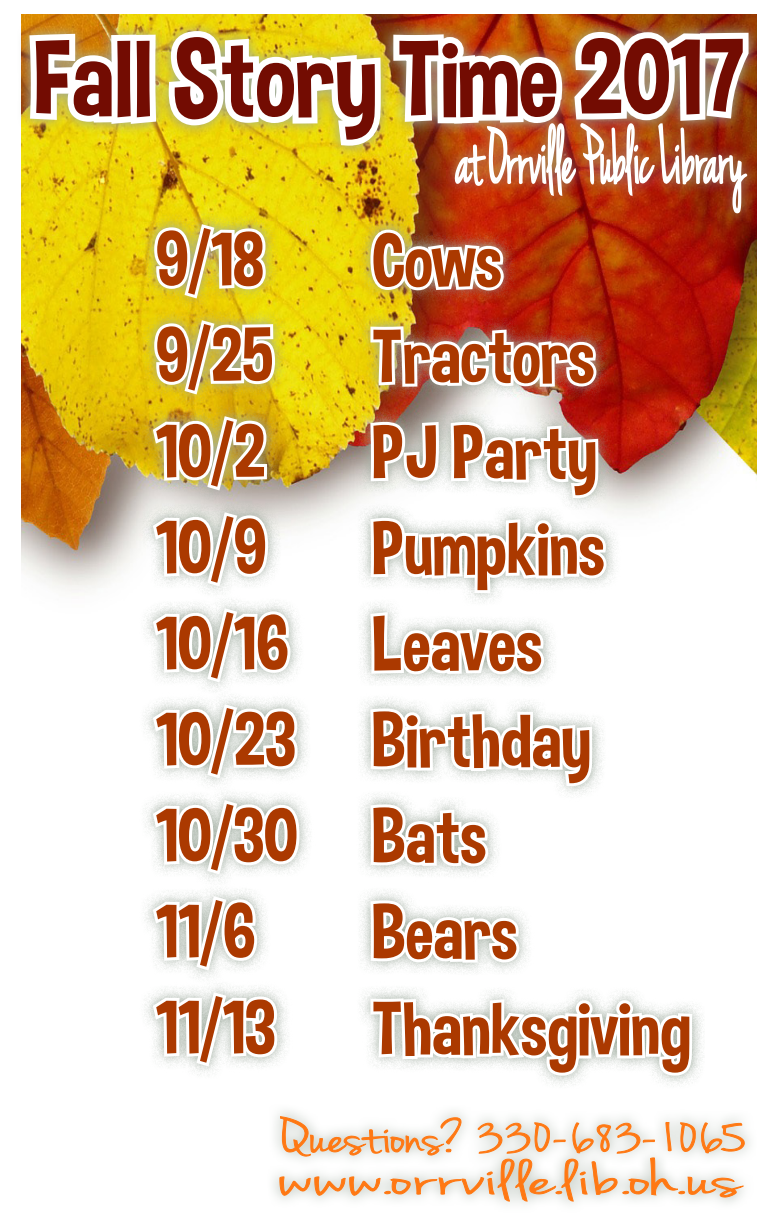
<style>
.page{position:relative;width:774px;height:1224px;background:#fff}
.page>*{position:absolute;margin:0;border:0;box-sizing:border-box;transform-origin:0 0}
.t1{font:108px "Dimbo";color:#730c02}
.t2{font:76px "Dimbo";color:#ab3900}
.t3{font:50px "Jenna Sue";color:#ff7813;scale:1.38 1}
.t4{font:50px "Jenna Sue";letter-spacing:.02em;color:#ff7813;scale:2 1}
</style>
<div class="page">
<img style="left:23px;top:14px;width:732px;height:1190px">
<p class="t1" style="left:33px;top:14px;width:714px">Fall Story Time 2017</p>
<p class="t2" style="left:156px;top:215px;width:109px">9/18</p>
<p class="t2" style="left:372px;top:215px;width:132px">Cows</p>
<p class="t2" style="left:156px;top:311px;width:119px">9/25</p>
<p class="t2" style="left:372px;top:311px;width:225px">Tractors</p>
<p class="t2" style="left:156px;top:407px;width:111px">10/2</p>
<p class="t2" style="left:372px;top:407px;width:227px">PJ Party</p>
<p class="t2" style="left:156px;top:503px;width:112px">10/9</p>
<p class="t2" style="left:372px;top:503px;width:235px">Pumpkins</p>
<p class="t2" style="left:156px;top:599px;width:388px">10/16 Leaves</p>
<p class="t2" style="left:156px;top:695px;width:437px">10/23 Birthday</p>
<p class="t2" style="left:156px;top:791px;width:332px">10/30 Bats</p>
<p class="t2" style="left:156px;top:887px;width:101px">11/6</p>
<p class="t2" style="left:372px;top:887px;width:147px">Bears</p>
<p class="t2" style="left:156px;top:983px;width:121px">11/13</p>
<p class="t2" style="left:372px;top:983px;width:321px">Thanksgiving</p>
<p class="t3" style="left:280px;top:1109px;width:339px">Questions? 330-683-1065</p>
<p class="t4" style="left:280px;top:1151px;width:232px">www.orrville.lib.oh.us</p>
</div>
